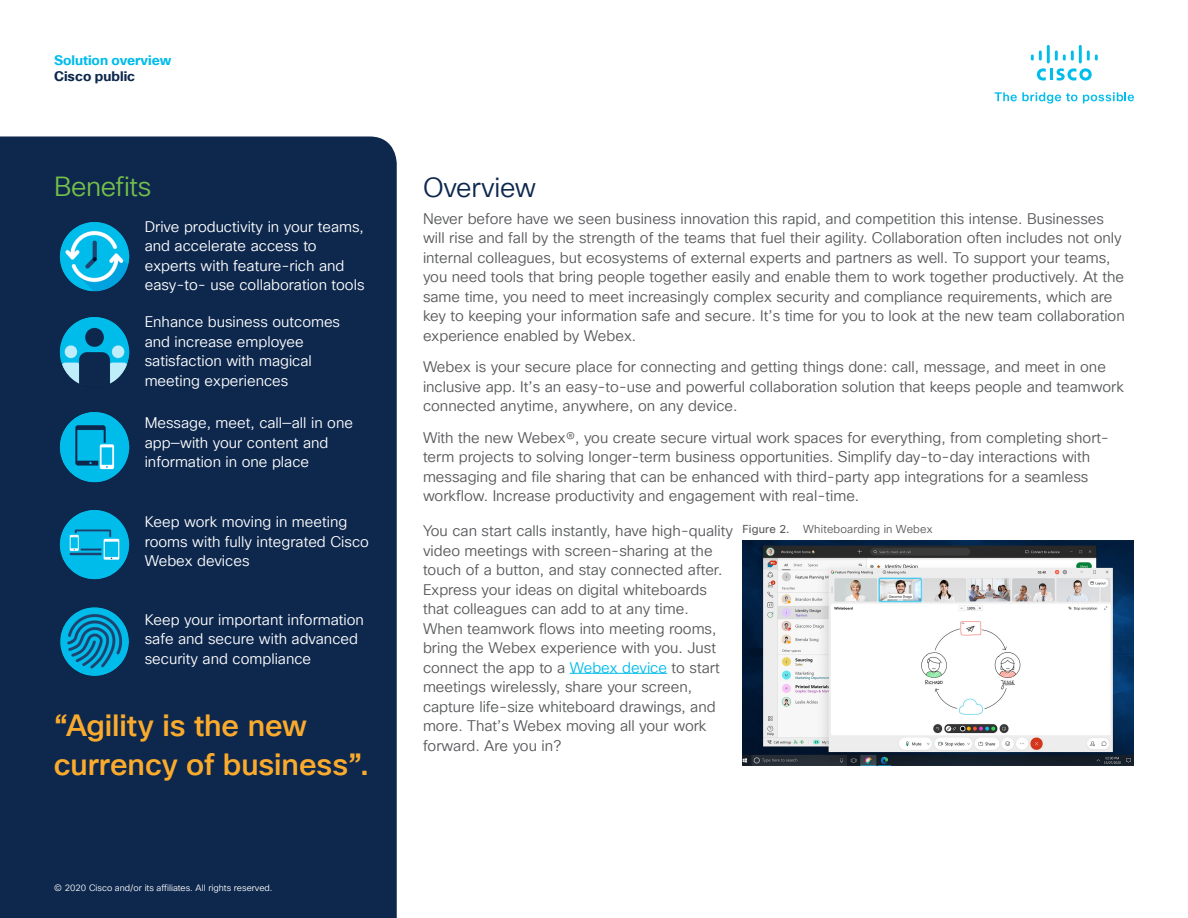
<style>
.page{position:relative;width:1188px;height:918px;background:#fff}
.page>*{position:absolute;margin:0;border:0;box-sizing:border-box;transform-origin:0 0}
.Pull_Quote_Body{font:500 30px/39px "Cisco Sans TT";letter-spacing:-.005em;color:#fbab2c}
.Subhead2_Green{font:27px "Cisco Sans TT Light";letter-spacing:-.015em;color:#74bf4b}
.Subhead2_midnight_bl{font:27px "Cisco Sans TT Light";letter-spacing:-.015em;color:#0d274d}
.Body{font:15px/19.5px "Cisco Sans TT Light";color:#57585a}
.Body_White{font:15px/19.5px "Cisco Sans TT Light";color:#fff}
.t1{font:700 13.5px "Cisco Sans TT";color:#00bceb}
.t2{font:700 13.5px "Cisco Sans TT";color:#0d274d}
.FigureCaption{font:11.25px "Cisco Sans TT Light";letter-spacing:.015em;color:#57585a}
.Footer_white{font:9px "Cisco Sans TT Light";color:#fff}
.s1{color:#00bceb}
.s2{font-family:"Cisco Sans TT"}
</style>
<div class="page">
<svg style="left:995px;top:92px;width:82px;height:12px"></svg>
<svg style="left:1083px;top:92px;width:51px;height:11px"></svg>
<svg style="left:1037px;top:68px;width:55px;height:13px"></svg>
<svg style="left:1031px;top:50px;width:11px;height:11px"></svg>
<hr style="left:1047px;top:45px;width:3px;height:18px;background:#00bdeb">
<svg style="left:1055px;top:50px;width:19px;height:11px"></svg>
<hr style="left:1079px;top:45px;width:3px;height:18px;background:#00bdeb">
<svg style="left:1087px;top:50px;width:11px;height:11px"></svg>
<div style="left:0;top:136px;width:397px;height:782px;background:#0d274d"></div>
<img style="left:59px;top:222px;width:71px;height:70px">
<img style="left:59px;top:317px;width:71px;height:70px">
<img style="left:59px;top:412px;width:71px;height:70px">
<img style="left:59px;top:509px;width:71px;height:70px">
<img style="left:59px;top:606px;width:71px;height:70px">
<img style="left:742px;top:541px;width:392px;height:225px">
<hr style="left:570px;top:673px;width:97px;height:1px;background:#00bceb">
<p class="t1" style="left:54px;top:51px;width:119px">Solution overview</p>
<p class="t2" style="left:54px;top:67px;width:83px">Cisco public</p>
<p class="Subhead2_Green" style="left:54px;top:169px;width:99px">Benefits</p>
<p class="Subhead2_midnight_bl" style="left:423px;top:170px;width:115px">Overview</p>
<p class="Body" style="left:423px;top:209px;width:703px">Never before have we seen business innovation this rapid, and competition this intense. Businesses will rise and fall by the strength of the teams that fuel their agility. Collaboration often includes not only internal colleagues, but ecosystems of external experts and partners as well. To support your teams, you need tools that bring people together easily and enable them to work together productively. At the same time, you need to meet increasingly complex security and compliance requirements, which are key to keeping your information safe and secure. It’s time for you to look at the new team collaboration experience enabled by Webex.</p>
<p class="Body" style="left:423px;top:358px;width:703px">Webex is your secure place for connecting and getting things done: call, message, and meet in one inclusive app. It’s an easy-to-use and powerful collaboration solution that keeps people and teamwork connected anytime, anywhere, on any device.</p>
<p class="Body" style="left:423px;top:428px;width:687px">With the new Webex®, you create secure virtual work spaces for everything, from completing short&shy;term projects to solving longer-term business opportunities. Simplify day-to-day interactions with messaging and file sharing that can be enhanced with third-party app integrations for a seamless workflow. Increase productivity and engagement with real-time.</p>
<p class="Body_White" style="left:145px;top:217px;width:221px">Drive productivity in your teams, and accelerate access to experts with feature-rich and easy-to- use collaboration tools</p>
<p class="Body_White" style="left:145px;top:312px;width:197px">Enhance business outcomes and increase employee satisfaction with magical meeting experiences</p>
<p class="Body_White" style="left:145px;top:413px;width:210px">Message, meet, call—all in one app—with your content and information in one place</p>
<p class="Body_White" style="left:145px;top:513px;width:226px">Keep work moving in meeting rooms with fully integrated Cisco<br>Webex devices</p>
<p class="Body_White" style="left:145px;top:610px;width:221px">Keep your important information safe and secure with advanced security and compliance</p>
<p class="Pull_Quote_Body" style="left:54px;top:707px;width:317px">“Agility is the new currency of business”.</p>
<p class="Footer_white" style="left:54px;top:882px;width:220px">© 2020 Cisco and/or its affiliates. All rights reserved.</p>
<p class="Body" style="left:423px;top:522px;width:312px">You can start calls instantly, have high-quality video meetings with screen-sharing at the touch of a button, and stay connected after.<br>Express your ideas on digital whiteboards that colleagues can add to at any time.<br>When teamwork flows into meeting rooms, bring the Webex experience with you. Just connect the app to a <span class="s1">Webex device</span> to start meetings wirelessly, share your screen, capture life-size whiteboard drawings, and more. That’s Webex moving all your work forward. Are you in?</p>
<p class="FigureCaption" style="left:742px;top:522px;width:192px"><span class="s2">Figure 2.</span> Whiteboarding in Webex</p>
</div>
